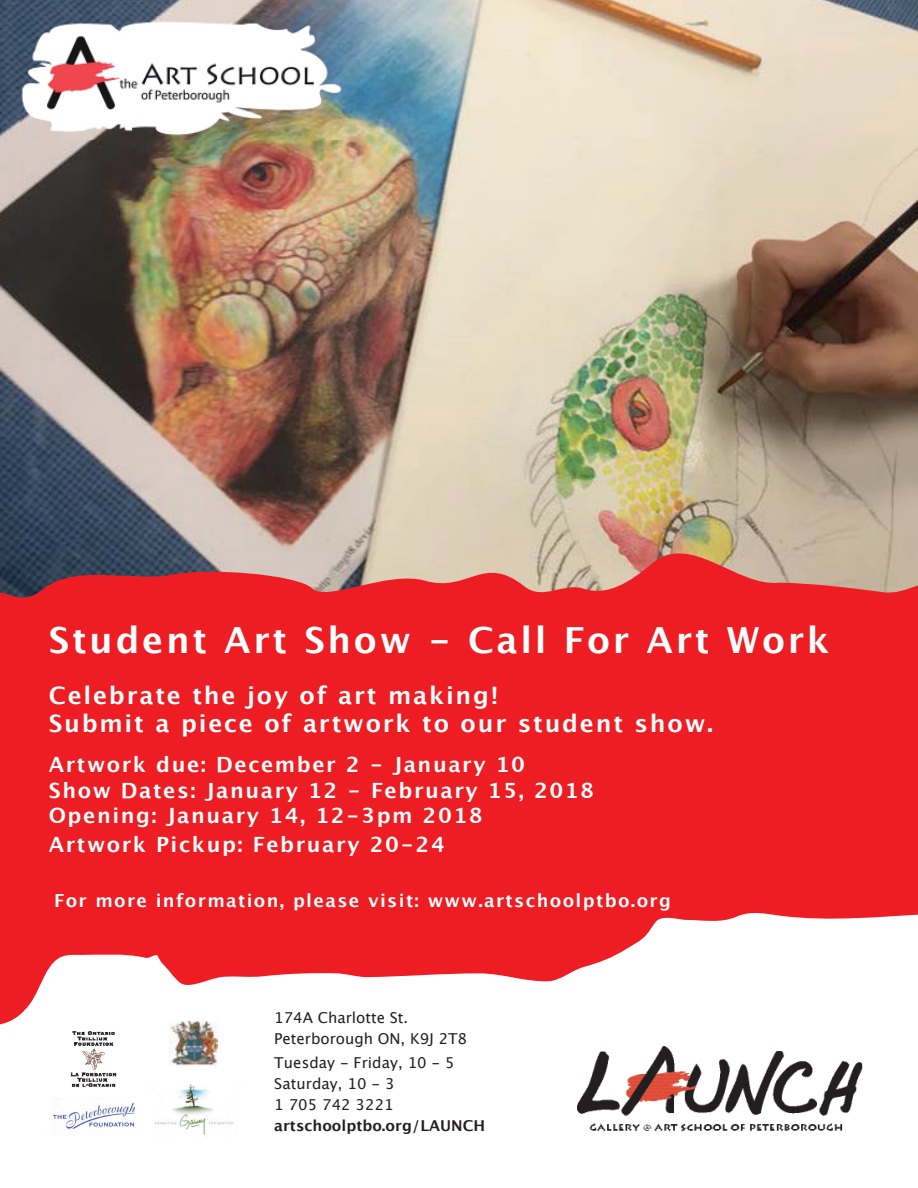
<style>
.page{position:relative;width:918px;height:1188px;background:#fff}
.page>*{position:absolute;margin:0;border:0;box-sizing:border-box;transform-origin:0 0}
.t1{font:700 36px "Lucida Grande";letter-spacing:.075em;color:#fff}
.t2{font:700 24px/28.8px "Lucida Grande";letter-spacing:.075em;color:#fff}
.t3{font:700 21px/25.2px "Lucida Grande";letter-spacing:.075em;color:#fff}
.t4{font:700 18px "Lucida Grande";letter-spacing:.075em;color:#fff}
.t5{font:15px/21px "Lucida Grande";color:#231f20}
.t6{font:700 15px "Lucida Grande";color:#231f20}
</style>
<div class="page">
<img style="left:0;top:0;width:918px;height:531px">
<svg style="left:0;top:531px;width:918px;height:494px;background:#e9494c"></svg>
<img style="left:61px;top:1022px;width:63px;height:66px">
<img style="left:169px;top:1021px;width:48px;height:44px">
<img style="left:53px;top:1102px;width:82px;height:27px">
<img style="left:154px;top:1084px;width:80px;height:51px">
<img style="left:578px;top:1047px;width:285px;height:85px">
<img style="left:21px;top:11px;width:321px;height:129px">
<h1 class="t1" style="left:49px;top:611px;width:782px">Student Art Show - Call For Art Work</h1>
<p class="t2" style="left:49px;top:680px;width:666px">Celebrate the joy of art making!<br>Submit a piece of artwork to our student show.</p>
<p class="t3" style="left:49px;top:752px;width:547px">Artwork due: December 2 - January 10<br>Show Dates: January 12 - February 15, 2018<br>Opening: January 14, 12-3pm 2018</p>
<p class="t3" style="left:49px;top:831px;width:398px">Artwork Pickup: February 20-24</p>
<p class="t4" style="left:54px;top:886px;width:618px">For more information, please visit: www.artschoolptbo.org</p>
<p class="t5" style="left:274px;top:1007px;width:194px">174A Charlotte St.<br>Peterborough ON, K9J 2T8</p>
<p class="t5" style="left:274px;top:1053px;width:182px">Tuesday - Friday, 10 - 5<br>Saturday, 10 - 3<br>1 705 742 3221</p>
<p class="t6" style="left:274px;top:1114px;width:212px">artschoolptbo.org/LAUNCH</p>
</div>
